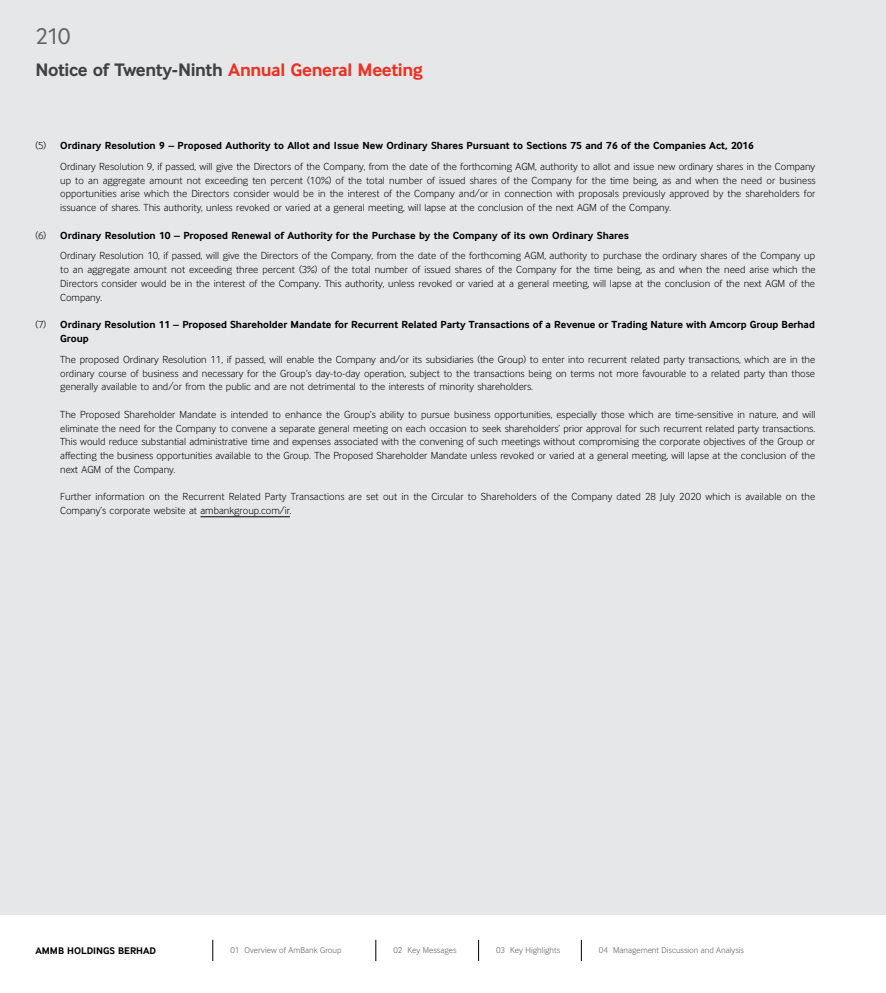
<style>
.page{position:relative;width:886px;height:993px;background:#fff}
.page>*{position:absolute;margin:0;border:0;box-sizing:border-box;transform-origin:0 0}
.t1{font:23.75px "Inter Face";color:#636466}
.t2{font:700 18.75px "Inter Face";letter-spacing:-.025em;color:#414042}
.t3{font:300 10.62px/13.8px "Inter Face";color:#000;text-align:justify}
.t4{font:700 10.62px/13.8px "Inter Face";color:#000}
.t5{font:700 10px "Inter Face";color:#000}
.t6{font:300 8.75px "Inter Face";letter-spacing:.005em;color:#58595b}
.s1{color:#ee3124}
.s2{font-weight:700}
.s3{font-weight:300}
</style>
<div class="page">
<div style="left:0;top:0;width:886px;height:914px;background:#e6e7e8"></div>
<svg style="left:213px;top:939px;width:1px;height:21px"></svg>
<svg style="left:478px;top:939px;width:1px;height:21px"></svg>
<svg style="left:376px;top:939px;width:1px;height:21px"></svg>
<svg style="left:581px;top:939px;width:1px;height:21px"></svg>
<hr style="left:200px;top:516px;width:90px;height:1px;background:#000">
<h1 class="t1" style="left:35px;top:21px;width:37px">210</h1>
<h2 class="t2" style="left:35px;top:58px;width:389px">Notice of Twenty-Ninth <span class="s1">Annual General Meeting</span></h2>
<p class="t3" style="left:60px;top:134px;width:756px;line-height:20.9px;text-indent:-25px">(5) <span class="s2">Ordinary Resolution 9 – Proposed Authority to Allot and Issue New Ordinary Shares Pursuant to Sections 75 and 76 of the Companies Act, 2016<br></span>Ordinary Resolution 9, if passed, will give the Directors of the Company, from the date of the forthcoming AGM, authority to allot and issue new ordinary shares in the Company</p>
<p class="t3" style="left:60px;top:173px;width:757px">up to an aggregate amount not exceeding ten percent (10%) of the total number of issued shares of the Company for the time being, as and when the need or business opportunities arise which the Directors consider would be in the interest of the Company and/or in connection with proposals previously approved by the shareholders for issuance of shares. This authority, unless revoked or varied at a general meeting, will lapse at the conclusion of the next AGM of the Company.</p>
<p class="t3" style="left:60px;top:224px;width:756px;line-height:20.9px;text-indent:-25px">(6) <span class="s2">Ordinary Resolution 10 – Proposed Renewal of Authority for the Purchase by the Company of its own Ordinary Shares<br></span>Ordinary Resolution 10, if passed, will give the Directors of the Company, from the date of the forthcoming AGM, authority to purchase the ordinary shares of the Company up</p>
<p class="t3" style="left:60px;top:262px;width:757px">to an aggregate amount not exceeding three percent (3%) of the total number of issued shares of the Company for the time being, as and when the need arise which the Directors consider would be in the interest of the Company. This authority, unless revoked or varied at a general meeting, will lapse at the conclusion of the next AGM of the Company.</p>
<p class="t4" style="left:60px;top:317px;width:756px;text-indent:-25px"><span class="s3">(7)</span> Ordinary Resolution 11 – Proposed Shareholder Mandate for Recurrent Related Party Transactions of a Revenue or Trading Nature with Amcorp Group Berhad<br>Group</p>
<p class="t3" style="left:60px;top:352px;width:756px">The proposed Ordinary Resolution 11, if passed, will enable the Company and/or its subsidiaries (the Group) to enter into recurrent related party transactions, which are in the ordinary course of business and necessary for the Group’s day-to-day operation, subject to the transactions being on terms not more favourable to a related party than those generally available to and/or from the public and are not detrimental to the interests of minority shareholders.</p>
<p class="t3" style="left:60px;top:407px;width:757px">The Proposed Shareholder Mandate is intended to enhance the Group’s ability to pursue business opportunities, especially those which are time-sensitive in nature, and will eliminate the need for the Company to convene a separate general meeting on each occasion to seek shareholders’ prior approval for such recurrent related party transactions.<br>This would reduce substantial administrative time and expenses associated with the convening of such meetings without compromising the corporate objectives of the Group or affecting the business opportunities available to the Group. The Proposed Shareholder Mandate unless revoked or varied at a general meeting, will lapse at the conclusion of the next AGM of the Company.</p>
<p class="t3" style="left:60px;top:489px;width:756px">Further information on the Recurrent Related Party Transactions are set out in the Circular to Shareholders of the Company dated 28 July 2020 which is available on the<br>Company’s corporate website at ambankgroup.com/ir.</p>
<p class="t5" style="left:35px;top:943px;width:122px">AMMB HOLDINGS BERHAD</p>
<p class="t6" style="left:230px;top:944px;width:113px">01 Overview of AmBank Group</p>
<p class="t6" style="left:393px;top:944px;width:65px">02 Key Messages</p>
<p class="t6" style="left:496px;top:944px;width:66px">03 Key Highlights</p>
<p class="t6" style="left:599px;top:944px;width:147px">04 Management Discussion and Analysis</p>
</div>
